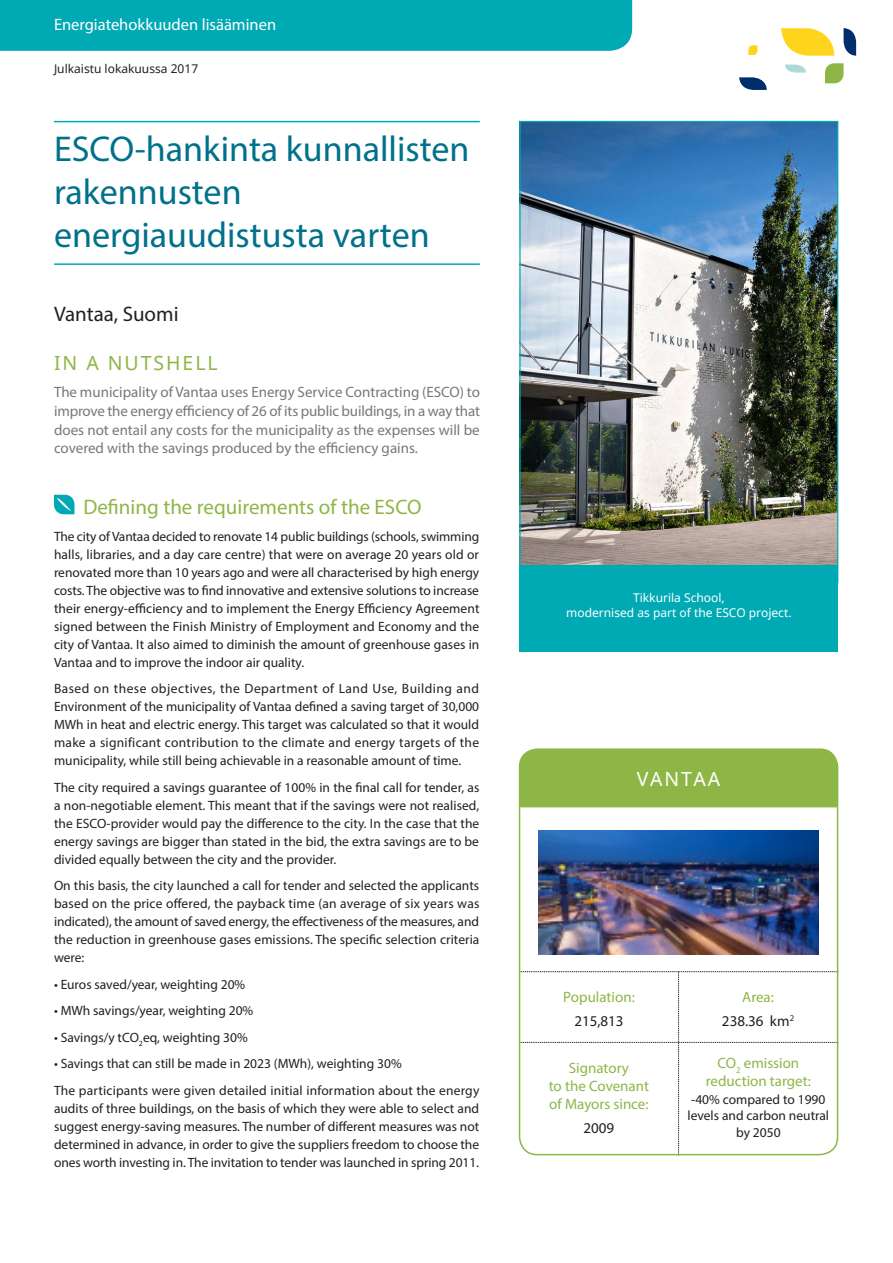
<style>
.page{position:relative;width:893px;height:1263px;background:#fff}
.page>*{position:absolute;margin:0;border:0;box-sizing:border-box;transform-origin:0 0}
.case_study_title{font:36px/43.2px "Myriad Pro";color:#00718b}
.Paragraph_title{font:21px "Myriad Pro";color:#8eb646}
.city_name___country{font:21px "Myriad Pro";color:#231f20}
.t1{font:19.5px "Noto Sans";letter-spacing:.1em;color:#8eb646}
.t2{font:19.5px "Noto Sans";letter-spacing:.1em;color:#fff}
.category{font:16.5px "Myriad Pro";color:#fff}
.text_introduction{font:15px/18.8px "Myriad Pro";color:#76787b;text-align:justify}
.t3{font:15px/18px "Myriad Pro";color:#8eb646;text-align:center}
.t4{font:15px "Myriad Pro";color:#231f20}
.text{font:13.5px/18px "Myriad Pro";color:#231f20;text-align:justify}
.text_photo_legend{font:12px "Noto Sans";color:#fff}
.publication_date{font:12px "Noto Sans";color:#231f20}
</style>
<div class="page">
<div style="left:0;top:0;width:632px;height:51px;background:#00aab5"></div>
<svg style="left:739px;top:77px;width:28px;height:13px"></svg>
<svg style="left:844px;top:28px;width:12px;height:28px"></svg>
<svg style="left:785px;top:65px;width:21px;height:8px"></svg>
<svg style="left:781px;top:28px;width:54px;height:28px"></svg>
<svg style="left:748px;top:45px;width:9px;height:10px"></svg>
<svg style="left:825px;top:63px;width:19px;height:20px"></svg>
<hr style="left:54px;top:263px;width:426px;height:2px;background:#00aab5">
<hr style="left:54px;top:121px;width:426px;height:1px;background:#00aab5">
<img style="left:521px;top:123px;width:315px;height:443px">
<svg style="left:54px;top:495px;width:20px;height:19px"></svg>
<div style="left:519px;top:566px;width:319px;height:86px;background:#00aab5"></div>
<div style="left:519px;top:749px;width:319px;height:58px;background:#8eb646"></div>
<img style="left:539px;top:831px;width:279px;height:124px">
<svg style="left:519px;top:971px;width:319px;height:184px"></svg>
<div style="left:519px;top:748px;width:319px;height:407px;border:2px solid #8eb646;border-radius:18px"></div>
<p class="category" style="left:54px;top:15px;width:224px">Energiatehokkuuden lisääminen</p>
<p class="publication_date" style="left:54px;top:61px;width:146px">Julkaistu lokakuussa 2017</p>
<p class="case_study_title" style="left:54px;top:126px;width:417px">ESCO-hankinta kunnallisten rakennusten</p>
<p class="case_study_title" style="left:54px;top:213px;width:377px">energiauudistusta varten</p>
<p class="city_name___country" style="left:54px;top:301px;width:126px">Vantaa, Suomi</p>
<p class="t1" style="left:54px;top:349px;width:165px">IN A NUTSHELL</p>
<p class="text_introduction" style="left:54px;top:382px;width:427px">The municipality of Vantaa uses Energy Service Contracting (ESCO) to improve the energy efficiency of 26 of its public buildings, in a way that does not entail any costs for the municipality as the expenses will be covered with the savings produced by the efficiency gains.</p>
<p class="Paragraph_title" style="left:83px;top:494px;width:340px">Defining the requirements of the ESCO</p>
<p class="text" style="left:54px;top:527px;width:427px">The city of Vantaa decided to renovate 14 public buildings (schools, swimming halls, libraries, and a day care centre) that were on average 20 years old or renovated more than 10 years ago and were all characterised by high energy costs. The objective was to find innovative and extensive solutions to increase their energy-efficiency and to implement the Energy Efficiency Agreement signed between the Finish Ministry of Employment and Economy and the city of Vantaa. It also aimed to diminish the amount of greenhouse gases in Vantaa and to improve the indoor air quality.</p>
<p class="text" style="left:54px;top:679px;width:427px">Based on these objectives, the Department of Land Use, Building and Environment of the municipality of Vantaa defined a saving target of 30,000<br>MWh in heat and electric energy. This target was calculated so that it would make a significant contribution to the climate and energy targets of the municipality, while still being achievable in a reasonable amount of time.</p>
<p class="text" style="left:54px;top:778px;width:427px">The city required a savings guarantee of 100% in the final call for tender, as a non-negotiable element. This meant that if the savings were not realised, the ESCO-provider would pay the difference to the city. In the case that the energy savings are bigger than stated in the bid, the extra savings are to be divided equally between the city and the provider.</p>
<p class="text" style="left:54px;top:877px;width:427px">On this basis, the city launched a call for tender and selected the applicants based on the price offered, the payback time (an average of six years was indicated), the amount of saved energy, the effectiveness of the measures, and the reduction in greenhouse gases emissions. The specific selection criteria were:</p>
<p class="text" style="left:54px;top:975px;width:193px">• Euros saved/year, weighting 20%</p>
<p class="text" style="left:54px;top:1002px;width:201px">• MWh savings/year, weighting 20%</p>
<p class="text" style="left:54px;top:1028px;width:195px">• Savings/y tCO<sub>2</sub>eq, weighting 30%</p>
<p class="text" style="left:54px;top:1055px;width:349px">• Savings that can still be made in 2023 (MWh), weighting 30%</p>
<p class="text" style="left:54px;top:1081px;width:427px">The participants were given detailed initial information about the energy audits of three buildings, on the basis of which they were able to select and suggest energy-saving measures. The number of different measures was not determined in advance, in order to give the suppliers freedom to choose the ones worth investing in. The invitation to tender was launched in spring 2011.</p>
<p class="text_photo_legend" style="left:633px;top:590px;width:93px">Tikkurila School,</p>
<p class="text_photo_legend" style="left:566px;top:604px;width:227px">modernised as part of the ESCO project.</p>
<p class="t2" style="left:637px;top:765px;width:85px">VANTAA</p>
<p class="t3" style="left:563px;top:987px;width:73px">Population:</p>
<p class="t4" style="left:574px;top:1011px;width:51px">215,813</p>
<p class="t3" style="left:549px;top:1058px;width:102px">Signatory<br>to the Covenant of Mayors since:</p>
<p class="t4" style="left:583px;top:1118px;width:32px">2009</p>
<p class="t3" style="left:742px;top:987px;width:33px">Area:</p>
<p class="t4" style="left:722px;top:1011px;width:74px">238.36 km<sup>2</sup></p>
<p class="t3" style="left:706px;top:1053px;width:107px">CO<sub>2</sub> emission reduction target:</p>
<p class="text" style="left:687px;top:1091px;width:143px;line-height:16.5px;text-align:center">-40% compared to 1990 levels and carbon neutral by 2050</p>
</div>
